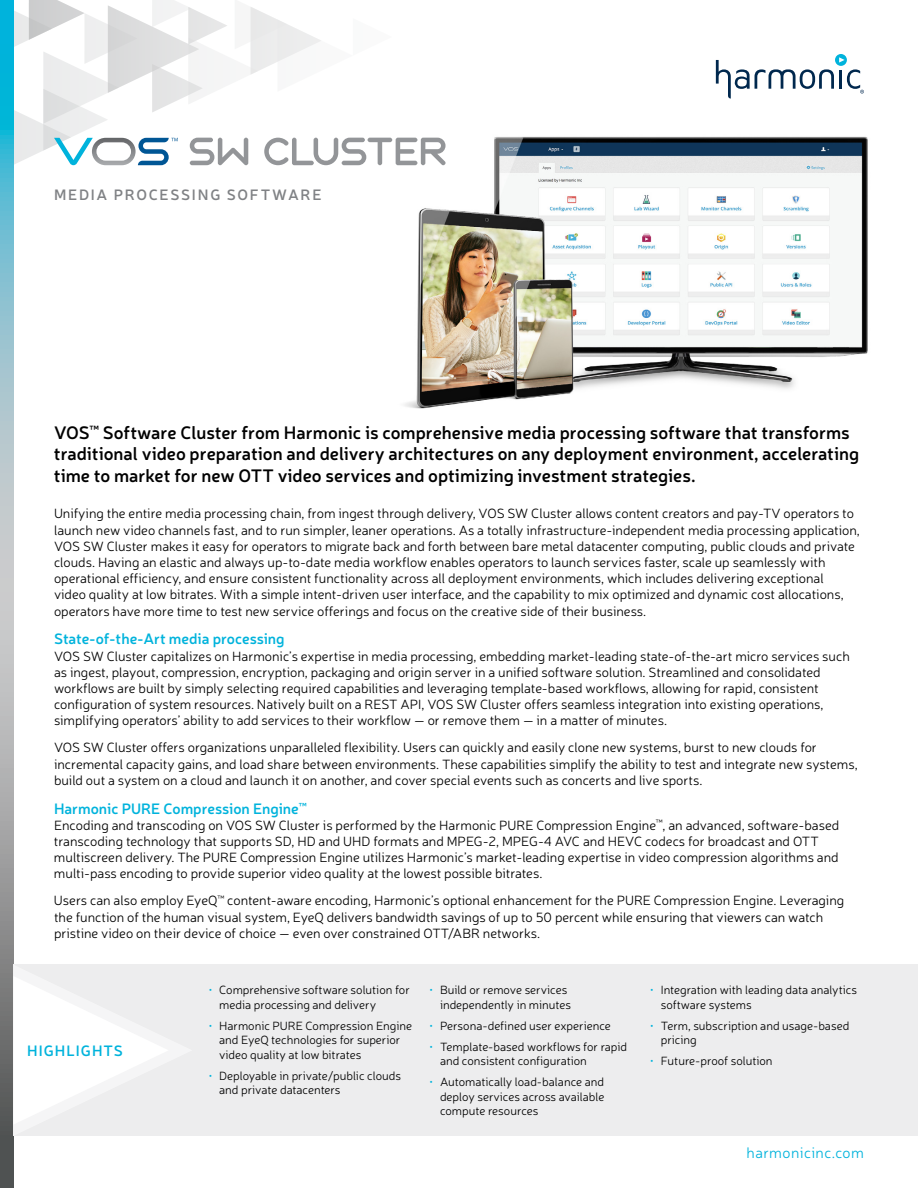
<style>
.page{position:relative;width:918px;height:1188px;background:#fff}
.page>*{position:absolute;margin:0;border:0;box-sizing:border-box;transform-origin:0 0}
.t1{font:600 18px/21.6px "Neris";color:#000}
.t2{font:600 15px "Neris";color:#00b3dc}
.t3{font:600 15px "Neris";letter-spacing:.115em;color:#808285}
.t4{font:300 15px "Neris";letter-spacing:.03em;color:#00b3dc}
.t5{font:600 15px "Neris";letter-spacing:.07em;color:#00b3dc}
.t6{font:300 13.5px/16.2px "Neris";color:#000}
.t7{font:300 12px/14.4px "Neris";color:#000}
.s1{color:#00b3dc}
</style>
<div class="page">
<svg style="left:835px;top:54px;width:12px;height:12px"></svg>
<svg style="left:716px;top:57px;width:148px;height:42px"></svg>
<img style="left:404px;top:136px;width:464px;height:273px">
<svg style="left:0;top:171px;width:14px;height:1017px;background:#99a9ad"></svg>
<div style="left:14px;top:965px;width:904px;height:171px;background:#ededee"></div>
<svg style="left:14px;top:976px;width:154px;height:148px"></svg>
<svg style="left:0;top:0;width:446px;height:171px"></svg>
<p class="t3" style="left:54px;top:185px;width:269px">MEDIA PROCESSING SOFTWARE</p>
<p class="t1" style="left:54px;top:421px;width:807px">VOS<sup>™</sup> Software Cluster from Harmonic is comprehensive media processing software that transforms traditional video preparation and delivery architectures on any deployment environment, accelerating time to market for new OTT video services and optimizing investment strategies.</p>
<p class="t6" style="left:54px;top:505px;width:807px">Unifying the entire media processing chain, from ingest through delivery, VOS SW Cluster allows content creators and pay-TV operators to launch new video channels fast, and to run simpler, leaner operations. As a totally infrastructure-independent media processing application, VOS SW Cluster makes it easy for operators to migrate back and forth between bare metal datacenter computing, public clouds and private clouds. Having an elastic and always up-to-date media workflow enables operators to launch services faster, scale up seamlessly with operational efficiency, and ensure consistent functionality across all deployment environments, which includes delivering exceptional<br>video quality at low bitrates. With a simple intent-driven user interface, and the capability to mix optimized and dynamic cost allocations, operators have more time to test new service offerings and focus on the creative side of their business.</p>
<p class="t2" style="left:54px;top:629px;width:232px">State-of-the-Art media processing</p>
<p class="t6" style="left:54px;top:647px;width:797px">VOS SW Cluster capitalizes on Harmonic’s expertise in media processing, embedding market-leading state-of-the-art micro services such as ingest, playout, compression, encryption, packaging and origin server in a unified software solution. Streamlined and consolidated workflows are built by simply selecting required capabilities and leveraging template-based workflows, allowing for rapid, consistent configuration of system resources. Natively built on a REST API, VOS SW Cluster offers seamless integration into existing operations, simplifying operators’ ability to add services to their workflow — or remove them — in a matter of minutes.</p>
<p class="t6" style="left:54px;top:739px;width:805px">VOS SW Cluster offers organizations unparalleled flexibility. Users can quickly and easily clone new systems, burst to new clouds for incremental capacity gains, and load share between environments. These capabilities simplify the ability to test and integrate new systems, build out a system on a cloud and launch it on another, and cover special events such as concerts and live sports.</p>
<p class="t2" style="left:54px;top:798px;width:254px">Harmonic PURE Compression Engine<sup>™</sup></p>
<p class="t6" style="left:54px;top:817px;width:787px">Encoding and transcoding on VOS SW Cluster is performed by the Harmonic PURE Compression Engine<sup>™</sup>, an advanced, software-based transcoding technology that supports SD, HD and UHD formats and MPEG-2, MPEG-4 AVC and HEVC codecs for broadcast and OTT multiscreen delivery. The PURE Compression Engine utilizes Harmonic’s market-leading expertise in video compression algorithms and multi-pass encoding to provide superior video quality at the lowest possible bitrates.</p>
<p class="t6" style="left:54px;top:892px;width:792px">Users can also employ EyeQ<sup>™</sup> content-aware encoding, Harmonic’s optional enhancement for the PURE Compression Engine. Leveraging the function of the human visual system, EyeQ delivers bandwidth savings of up to 50 percent while ensuring that viewers can watch pristine video on their device of choice — even over constrained OTT/ABR networks.</p>
<p class="t5" style="left:27px;top:1040px;width:98px">HIGHLIGHTS</p>
<p class="t7" style="left:219px;top:982px;width:192px;text-indent:-11px"><span class="s1">•</span> Comprehensive software solution for media processing and delivery</p>
<p class="t7" style="left:219px;top:1018px;width:194px;text-indent:-11px"><span class="s1">•</span> Harmonic PURE Compression Engine and EyeQ technologies for superior video quality at low bitrates</p>
<p class="t7" style="left:219px;top:1068px;width:183px;text-indent:-11px"><span class="s1">•</span> Deployable in private/public clouds and private datacenters</p>
<p class="t7" style="left:440px;top:982px;width:133px;text-indent:-11px"><span class="s1">•</span> Build or remove services independently in minutes</p>
<p class="t7" style="left:429px;top:1018px;width:183px"><span class="s1">•</span> Persona-defined user experience</p>
<p class="t7" style="left:440px;top:1039px;width:189px;text-indent:-11px"><span class="s1">•</span> Template-based workflows for rapid and consistent configuration</p>
<p class="t7" style="left:440px;top:1075px;width:166px;text-align:justify;text-indent:-11px"><span class="s1">•</span> Automatically load-balance and deploy services across available compute resources</p>
<p class="t7" style="left:661px;top:982px;width:198px;text-indent:-11px"><span class="s1">•</span> Integration with leading data analytics software systems</p>
<p class="t7" style="left:661px;top:1018px;width:190px;text-indent:-11px"><span class="s1">•</span> Term, subscription and usage-based pricing</p>
<p class="t7" style="left:650px;top:1053px;width:124px"><span class="s1">•</span> Future-proof solution</p>
<p class="t4" style="left:747px;top:1143px;width:119px">harmonicinc.com</p>
</div>
